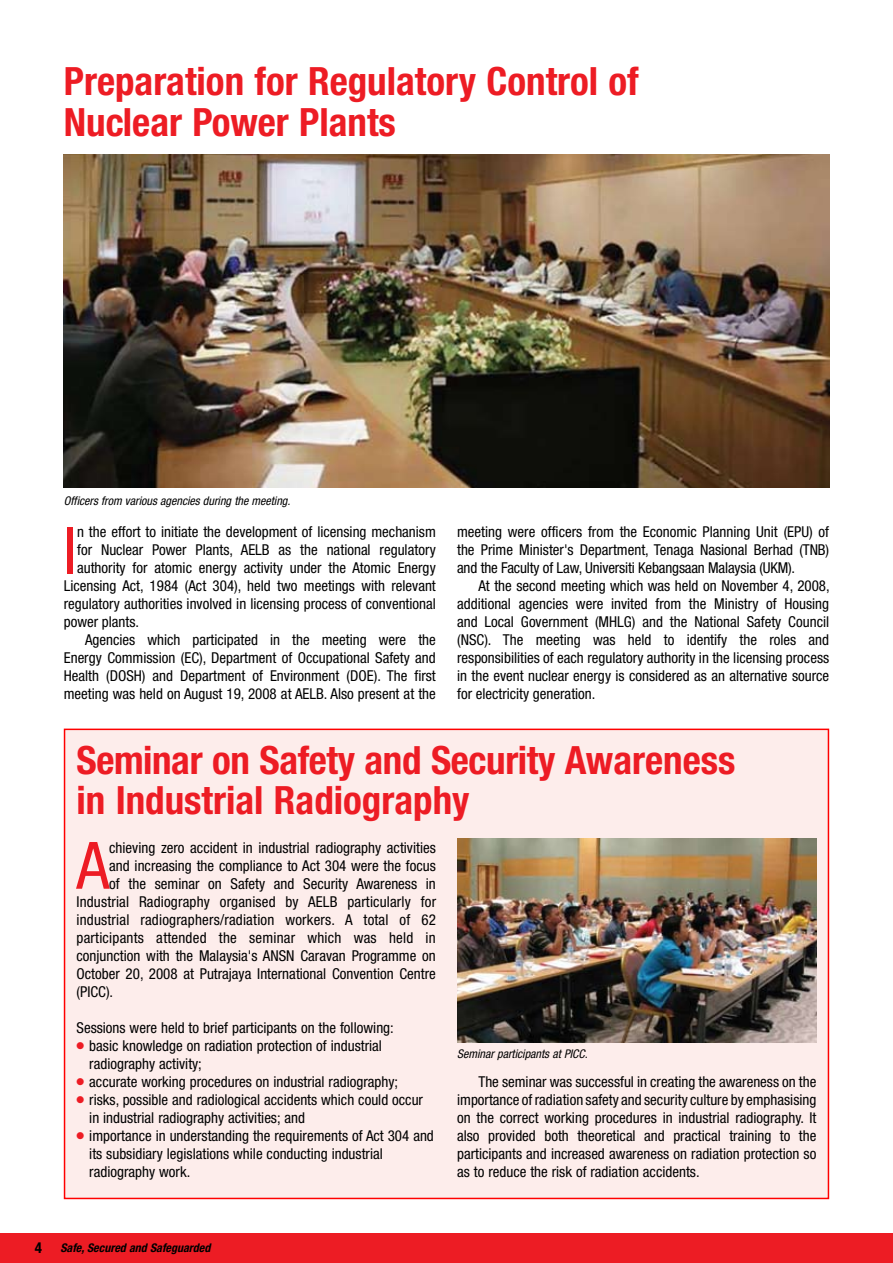
<style>
.page{position:relative;width:893px;height:1263px;background:#fff}
.page>*{position:absolute;margin:0;border:0;box-sizing:border-box;transform-origin:0 0}
.t1{font:condensed 65.4px "Helvetica Neue";color:#ed1c24}
.t2{font:700 condensed 39px/40.5px "Helvetica Neue";color:#ed1c24}
.t3{font:condensed 15px/18px "Helvetica Neue";color:#000}
.t4{font:italic condensed 12px "Helvetica Neue";color:#000}
.t5{font:italic 700 condensed 12px "Helvetica Neue";color:#000}
.s1{color:#ed1c24}
.s2{font-style:normal;font-size:15px}
</style>
<div class="page">
<div style="left:0;top:1233px;width:893px;height:30px;background:#ed1c24"></div>
<img style="left:64px;top:154px;width:765px;height:334px">
<div style="left:64px;top:729px;width:765px;height:470px;background:#fdedeb;border:2px solid #f00"></div>
<img style="left:457px;top:839px;width:359px;height:203px">
<h2 class="t2" style="left:64px;top:61px;width:577px">Preparation for Regulatory Control of<br>Nuclear Power Plants</h2>
<p class="t4" style="left:64px;top:494px;width:228px">Officers from various agencies during the meeting.</p>
<h1 class="t1" style="left:64px;top:512px;width:15px">I</h1>
<p class="t3" style="left:77px;top:523px;width:360px">n the effort to initiate the development of licensing mechanism</p>
<p class="t3" style="left:77px;top:541px;width:360px">for Nuclear Power Plants, AELB as the national regulatory</p>
<p class="t3" style="left:77px;top:559px;width:360px">authority for atomic energy activity under the Atomic Energy</p>
<p class="t3" style="left:64px;top:577px;width:374px">Licensing Act, 1984 (Act 304), held two meetings with relevant</p>
<p class="t3" style="left:64px;top:595px;width:374px">regulatory authorities involved in licensing process of conventional</p>
<p class="t3" style="left:64px;top:613px;width:77px">power plants.</p>
<p class="t3" style="left:85px;top:631px;width:352px">Agencies which participated in the meeting were the</p>
<p class="t3" style="left:64px;top:649px;width:374px">Energy Commission (EC), Department of Occupational Safety and</p>
<p class="t3" style="left:64px;top:667px;width:374px">Health (DOSH) and Department of Environment (DOE). The first</p>
<p class="t3" style="left:64px;top:685px;width:374px">meeting was held on August 19, 2008 at AELB. Also present at the</p>
<p class="t3" style="left:457px;top:523px;width:374px;text-align:justify">meeting were officers from the Economic Planning Unit (EPU) of the Prime Minister's Department, Tenaga Nasional Berhad (TNB) and the Faculty of Law, Universiti Kebangsaan Malaysia (UKM).</p>
<p class="t3" style="left:457px;top:577px;width:374px;text-align:justify;text-indent:21px">At the second meeting which was held on November 4, 2008, additional agencies were invited from the Ministry of Housing and Local Government (MHLG) and the National Safety Council (NSC). The meeting was held to identify the roles and responsibilities of each regulatory authority in the licensing process in the event nuclear energy is considered as an alternative source for electricity generation.</p>
<h2 class="t2" style="left:77px;top:739px;width:660px">Seminar on Safety and Security Awareness in Industrial Radiography</h2>
<h1 class="t1" style="left:77px;top:828px;width:34px">A</h1>
<p class="t3" style="left:109px;top:838px;width:328px">chieving zero accident in industrial radiography activities</p>
<p class="t3" style="left:109px;top:856px;width:328px">and increasing the compliance to Act 304 were the focus</p>
<p class="t3" style="left:109px;top:874px;width:328px">of the seminar on Safety and Security Awareness in</p>
<p class="t3" style="left:77px;top:892px;width:361px">Industrial Radiography organised by AELB particularly for</p>
<p class="t3" style="left:77px;top:910px;width:361px">industrial radiographers/radiation workers. A total of 62</p>
<p class="t3" style="left:77px;top:928px;width:361px">participants attended the seminar which was held in</p>
<p class="t3" style="left:77px;top:946px;width:361px">conjunction with the Malaysia's ANSN Caravan Programme on</p>
<p class="t3" style="left:77px;top:964px;width:361px">October 20, 2008 at Putrajaya International Convention Centre</p>
<p class="t3" style="left:77px;top:982px;width:38px">(PICC).</p>
<p class="t3" style="left:77px;top:1018px;width:319px">Sessions were held to brief participants on the following:</p>
<p class="t3" style="left:89px;top:1036px;width:294px;text-indent:-13px"><span class="s1">●</span> basic knowledge on radiation protection of industrial radiography activity;</p>
<p class="t3" style="left:77px;top:1072px;width:323px"><span class="s1">●</span> accurate working procedures on industrial radiography;</p>
<p class="t3" style="left:89px;top:1090px;width:335px;text-indent:-13px"><span class="s1">●</span> risks, possible and radiological accidents which could occur in industrial radiography activities; and</p>
<p class="t3" style="left:89px;top:1126px;width:346px;text-indent:-13px"><span class="s1">●</span> importance in understanding the requirements of Act 304 and its subsidiary legislations while conducting industrial radiography work.</p>
<p class="t4" style="left:457px;top:1046px;width:132px">Seminar participants at PICC.</p>
<p class="t3" style="left:457px;top:1072px;width:361px;text-align:justify;text-indent:21px">The seminar was successful in creating the awareness on the importance of radiation safety and security culture by emphasising on the correct working procedures in industrial radiography. It also provided both theoretical and practical training to the participants and increased awareness on radiation protection so as to reduce the risk of radiation accidents.</p>
<p class="t5" style="left:35px;top:1240px;width:177px"><span class="s2">4</span> Safe, Secured and Safeguarded</p>
</div>
